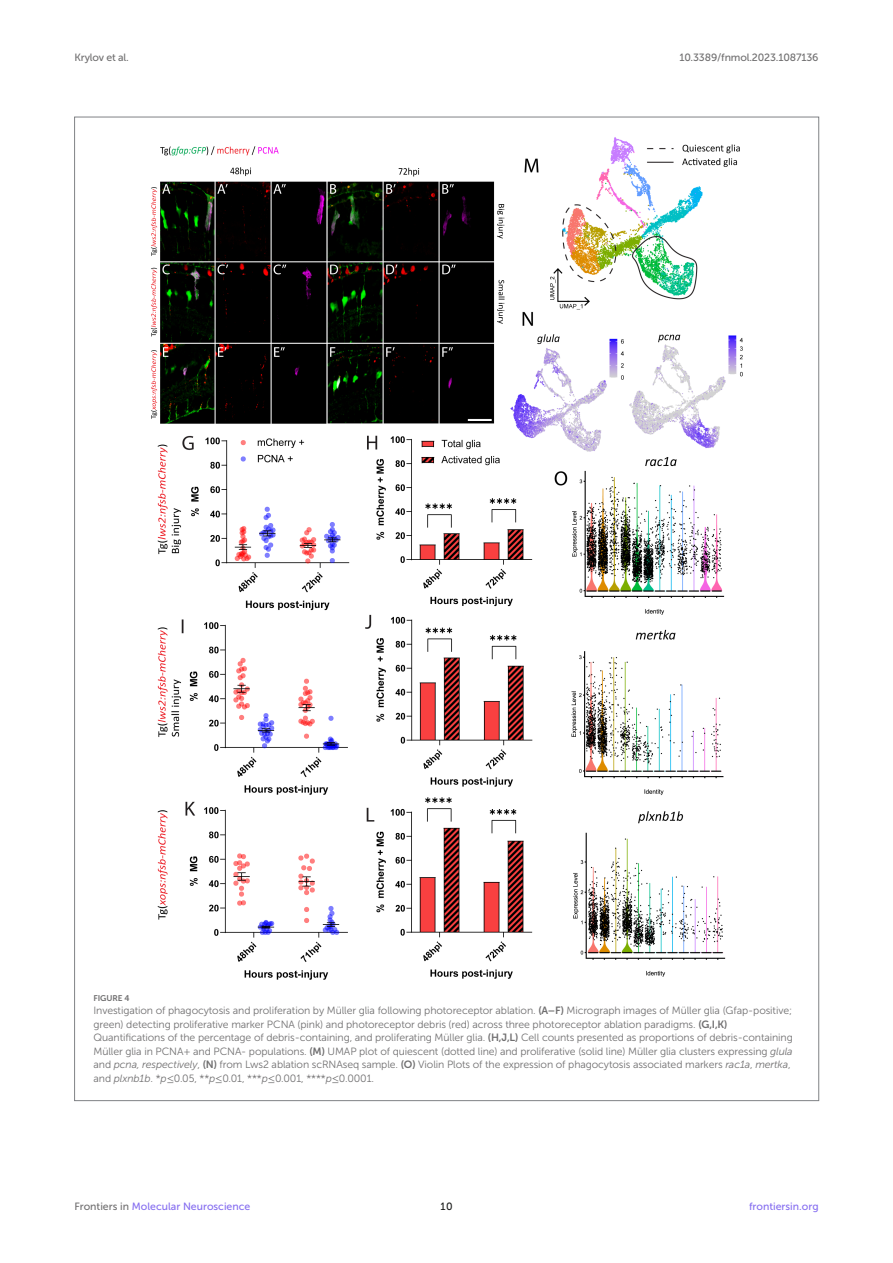
<style>
.page{position:relative;width:893px;height:1263px;background:#fff}
.page>*{position:absolute;margin:0;border:0;box-sizing:border-box;transform-origin:0 0}
.FIG_LEG{font:10.5px/13.5px "Museo Sans 300";letter-spacing:-.01em;color:#706f70}
.t1{font:10.5px "Museo Sans 500";color:#856df0}
.t2{font:10.5px "Museo Sans 500";letter-spacing:-.015em;color:#706f70}
.t3{font:10.5px "Museo Sans 500";color:#1b1c1b}
.FIG_HD{font:8.25px "Museo Sans 700";letter-spacing:-.01em;color:#706f70}
.s1{font-family:"Museo Sans 700"}
.s2{font-style:italic}
.s3{font-family:"STIX General"}
.s4{color:#706f70}
</style>
<div class="page">
<img style="left:151px;top:137px;width:592px;height:843px">
<p class="t2" style="left:74px;top:51px;width:56px">Krylov et al.</p>
<p class="t2" style="left:679px;top:51px;width:141px">10.3389/fnmol.2023.1087136</p>
<p class="FIG_HD" style="left:94px;top:993px;width:37px">FIGURE 4</p>
<p class="FIG_LEG" style="left:94px;top:1004px;width:701px">Investigation of phagocytosis and proliferation by Müller glia following photoreceptor ablation. <span class="s1">(A–F)</span> Micrograph images of Müller glia (Gfap-positive; green) detecting proliferative marker PCNA (pink) and photoreceptor debris (red) across three photoreceptor ablation paradigms. <span class="s1">(G,I,K)<br></span>Quantifications of the percentage of debris-containing, and proliferating Müller glia. <span class="s1">(H,J,L)</span> Cell counts presented as proportions of debris-containing Müller glia in PCNA+ and PCNA- populations. <span class="s1">(M)</span> UMAP plot of quiescent (dotted line) and proliferative (solid line) Müller glia clusters expressing <span class="s2">glula </span>and <span class="s2">pcna, respectively</span>, <span class="s1">(N)</span> from Lws2 ablation scRNAseq sample. <span class="s1">(O)</span> Violin Plots of the expression of phagocytosis associated markers <span class="s2">rac1a</span>, <span class="s2">mertka</span>, and <span class="s2">plxnb1b</span>. *<span class="s2">p</span><span class="s3">≤</span> 0.05, **<span class="s2">p</span><span class="s3">≤</span> 0.01, ***<span class="s2">p</span><span class="s3">≤</span> 0.001, ****<span class="s2">p</span><span class="s3">≤</span> 0.0001.</p>
<p class="t1" style="left:74px;top:1200px;width:177px"><span class="s4">Frontiers in</span> Molecular Neuroscience</p>
<p class="t3" style="left:440px;top:1200px;width:14px">10</p>
<p class="t1" style="left:749px;top:1200px;width:71px">frontiersin.org</p>
</div>
